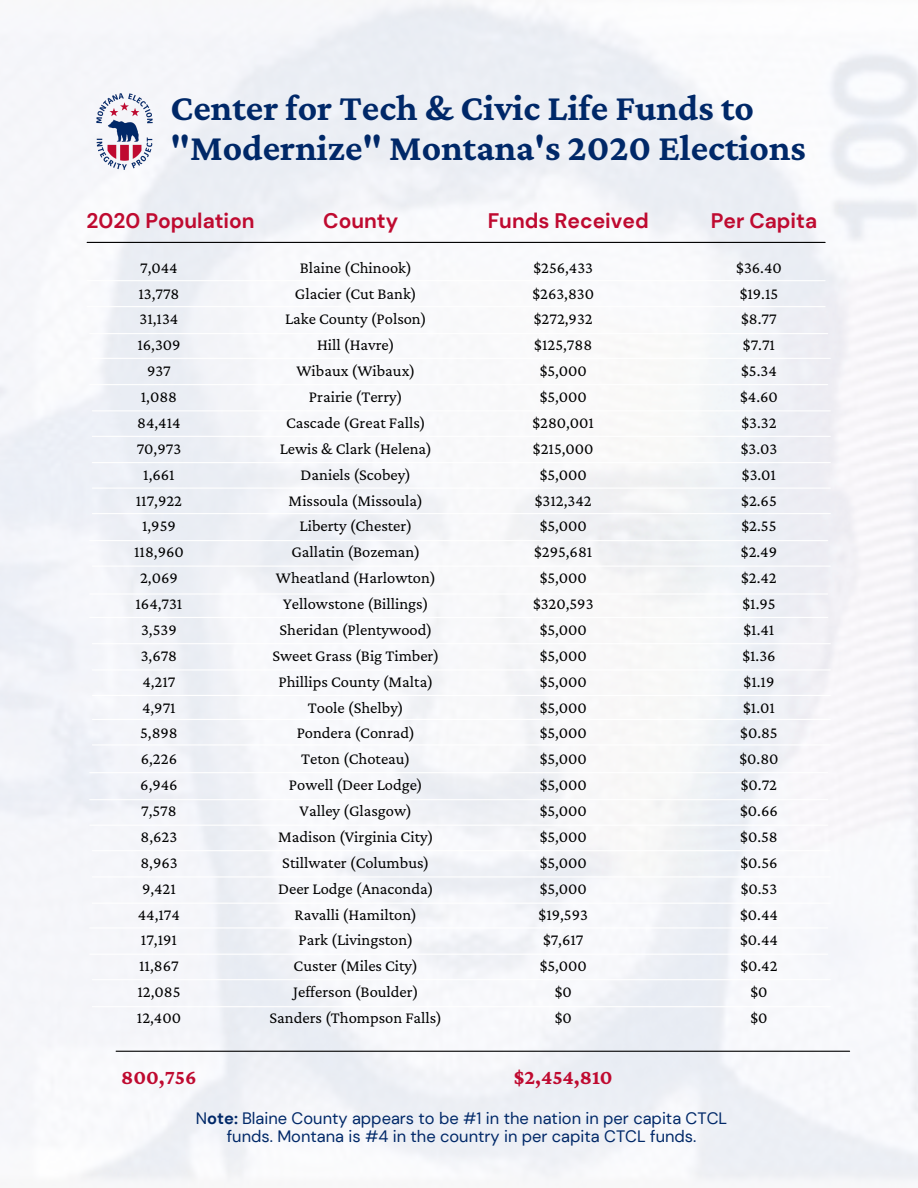
<style>
.page{position:relative;width:918px;height:1188px;background:#fff}
.page>*{position:absolute;margin:0;border:0;box-sizing:border-box;transform-origin:0 0}
.t1{font:700 37.5px/40.5px "Crimson Pro";color:#002868}
.t2{font:700 21px "DM Sans";color:#bf0a30}
.t3{font:700 21px "Crimson Pro";color:#bf0a30}
.t4{font:16.5px "Crimson Pro";color:#000}
.t5{font:16.5px/18px "DM Sans";color:#002868;text-align:center}
.s1{font-weight:700}
</style>
<div class="page">
<img style="left:78px;top:85px;width:93px;height:92px">
<hr style="left:87px;top:242px;width:738px;height:1px;background:#000">
<hr style="left:116px;top:1051px;width:734px;height:1px;background:#000">
<p class="t1" style="left:171px;top:87px;width:637px">Center for Tech &amp; Civic Life Funds to "Modernize" Montana's 2020 Elections</p>
<p class="t2" style="left:87px;top:208px;width:170px">2020 Population</p>
<p class="t2" style="left:323px;top:208px;width:77px">County</p>
<p class="t2" style="left:488px;top:208px;width:163px">Funds Received</p>
<p class="t2" style="left:711px;top:208px;width:108px">Per Capita</p>
<p class="t4" style="left:140px;top:258px;width:39px">7,044</p>
<p class="t4" style="left:138px;top:284px;width:43px">13,778</p>
<p class="t4" style="left:140px;top:310px;width:40px">31,134</p>
<p class="t4" style="left:137px;top:335px;width:45px">16,309</p>
<p class="t4" style="left:147px;top:361px;width:25px">937</p>
<p class="t4" style="left:141px;top:387px;width:38px">1,088</p>
<p class="t4" style="left:137px;top:413px;width:45px">84,414</p>
<p class="t4" style="left:137px;top:439px;width:46px">70,973</p>
<p class="t4" style="left:143px;top:465px;width:33px">1,661</p>
<p class="t4" style="left:136px;top:491px;width:48px">117,922</p>
<p class="t4" style="left:142px;top:517px;width:35px">1,959</p>
<p class="t4" style="left:134px;top:542px;width:51px">118,960</p>
<p class="t4" style="left:140px;top:568px;width:39px">2,069</p>
<p class="t4" style="left:135px;top:594px;width:48px">164,731</p>
<p class="t4" style="left:141px;top:620px;width:37px">3,539</p>
<p class="t4" style="left:141px;top:646px;width:38px">3,678</p>
<p class="t4" style="left:142px;top:672px;width:35px">4,217</p>
<p class="t4" style="left:142px;top:698px;width:35px">4,971</p>
<p class="t4" style="left:140px;top:724px;width:39px">5,898</p>
<p class="t4" style="left:141px;top:749px;width:38px">6,226</p>
<p class="t4" style="left:140px;top:775px;width:39px">6,946</p>
<p class="t4" style="left:141px;top:801px;width:37px">7,578</p>
<p class="t4" style="left:141px;top:827px;width:38px">8,623</p>
<p class="t4" style="left:140px;top:853px;width:39px">8,963</p>
<p class="t4" style="left:142px;top:879px;width:35px">9,421</p>
<p class="t4" style="left:138px;top:905px;width:44px">44,174</p>
<p class="t4" style="left:141px;top:931px;width:38px">17,191</p>
<p class="t4" style="left:139px;top:956px;width:41px">11,867</p>
<p class="t4" style="left:137px;top:982px;width:45px">12,085</p>
<p class="t4" style="left:137px;top:1008px;width:46px">12,400</p>
<p class="t4" style="left:300px;top:258px;width:114px">Blaine (Chinook)</p>
<p class="t4" style="left:295px;top:284px;width:123px">Glacier (Cut Bank)</p>
<p class="t4" style="left:285px;top:310px;width:143px">Lake County (Polson)</p>
<p class="t4" style="left:317px;top:335px;width:79px">Hill (Havre)</p>
<p class="t4" style="left:296px;top:361px;width:120px">Wibaux (Wibaux)</p>
<p class="t4" style="left:309px;top:387px;width:95px">Prairie (Terry)</p>
<p class="t4" style="left:286px;top:413px;width:141px">Cascade (Great Falls)</p>
<p class="t4" style="left:280px;top:439px;width:154px">Lewis &amp; Clark (Helena)</p>
<p class="t4" style="left:301px;top:465px;width:112px">Daniels (Scobey)</p>
<p class="t4" style="left:289px;top:491px;width:136px">Missoula (Missoula)</p>
<p class="t4" style="left:299px;top:517px;width:114px">Liberty (Chester)</p>
<p class="t4" style="left:291px;top:542px;width:130px">Gallatin (Bozeman)</p>
<p class="t4" style="left:276px;top:568px;width:161px">Wheatland (Harlowton)</p>
<p class="t4" style="left:283px;top:594px;width:147px">Yellowstone (Billings)</p>
<p class="t4" style="left:279px;top:620px;width:154px">Sheridan (Plentywood)</p>
<p class="t4" style="left:272px;top:646px;width:168px">Sweet Grass (Big Timber)</p>
<p class="t4" style="left:279px;top:672px;width:156px">Phillips County (Malta)</p>
<p class="t4" style="left:308px;top:698px;width:97px">Toole (Shelby)</p>
<p class="t4" style="left:297px;top:724px;width:120px">Pondera (Conrad)</p>
<p class="t4" style="left:301px;top:749px;width:111px">Teton (Choteau)</p>
<p class="t4" style="left:289px;top:775px;width:135px">Powell (Deer Lodge)</p>
<p class="t4" style="left:300px;top:801px;width:114px">Valley (Glasgow)</p>
<p class="t4" style="left:278px;top:827px;width:157px">Madison (Virginia City)</p>
<p class="t4" style="left:282px;top:853px;width:149px">Stillwater (Columbus)</p>
<p class="t4" style="left:278px;top:879px;width:157px">Deer Lodge (Anaconda)</p>
<p class="t4" style="left:295px;top:905px;width:124px">Ravalli (Hamilton)</p>
<p class="t4" style="left:299px;top:931px;width:116px">Park (Livingston)</p>
<p class="t4" style="left:294px;top:956px;width:126px">Custer (Miles City)</p>
<p class="t4" style="left:293px;top:982px;width:127px">Jefferson (Boulder)</p>
<p class="t4" style="left:270px;top:1008px;width:174px">Sanders (Thompson Falls)</p>
<p class="t4" style="left:534px;top:258px;width:61px">$256,433</p>
<p class="t4" style="left:533px;top:284px;width:63px">$263,830</p>
<p class="t4" style="left:534px;top:310px;width:60px">$272,932</p>
<p class="t4" style="left:534px;top:335px;width:59px">$125,788</p>
<p class="t4" style="left:540px;top:361px;width:49px">$5,000</p>
<p class="t4" style="left:540px;top:387px;width:49px">$5,000</p>
<p class="t4" style="left:532px;top:413px;width:63px">$280,001</p>
<p class="t4" style="left:533px;top:439px;width:62px">$215,000</p>
<p class="t4" style="left:540px;top:465px;width:49px">$5,000</p>
<p class="t4" style="left:535px;top:491px;width:58px">$312,342</p>
<p class="t4" style="left:540px;top:517px;width:49px">$5,000</p>
<p class="t4" style="left:534px;top:542px;width:60px">$295,681</p>
<p class="t4" style="left:540px;top:568px;width:49px">$5,000</p>
<p class="t4" style="left:533px;top:594px;width:62px">$320,593</p>
<p class="t4" style="left:540px;top:620px;width:49px">$5,000</p>
<p class="t4" style="left:540px;top:646px;width:49px">$5,000</p>
<p class="t4" style="left:540px;top:672px;width:49px">$5,000</p>
<p class="t4" style="left:540px;top:698px;width:49px">$5,000</p>
<p class="t4" style="left:540px;top:724px;width:49px">$5,000</p>
<p class="t4" style="left:540px;top:749px;width:49px">$5,000</p>
<p class="t4" style="left:540px;top:775px;width:49px">$5,000</p>
<p class="t4" style="left:540px;top:801px;width:49px">$5,000</p>
<p class="t4" style="left:540px;top:827px;width:49px">$5,000</p>
<p class="t4" style="left:540px;top:853px;width:49px">$5,000</p>
<p class="t4" style="left:540px;top:879px;width:49px">$5,000</p>
<p class="t4" style="left:539px;top:905px;width:51px">$19,593</p>
<p class="t4" style="left:543px;top:931px;width:42px">$7,617</p>
<p class="t4" style="left:540px;top:956px;width:49px">$5,000</p>
<p class="t4" style="left:555px;top:982px;width:19px">$0</p>
<p class="t4" style="left:555px;top:1008px;width:19px">$0</p>
<p class="t4" style="left:736px;top:258px;width:47px">$36.40</p>
<p class="t4" style="left:740px;top:284px;width:40px">$19.15</p>
<p class="t4" style="left:741px;top:310px;width:37px">$8.77</p>
<p class="t4" style="left:743px;top:335px;width:34px">$7.71</p>
<p class="t4" style="left:741px;top:361px;width:37px">$5.34</p>
<p class="t4" style="left:740px;top:387px;width:39px">$4.60</p>
<p class="t4" style="left:742px;top:413px;width:36px">$3.32</p>
<p class="t4" style="left:741px;top:439px;width:38px">$3.03</p>
<p class="t4" style="left:742px;top:465px;width:36px">$3.01</p>
<p class="t4" style="left:741px;top:491px;width:37px">$2.65</p>
<p class="t4" style="left:742px;top:517px;width:36px">$2.55</p>
<p class="t4" style="left:741px;top:542px;width:38px">$2.49</p>
<p class="t4" style="left:741px;top:568px;width:37px">$2.42</p>
<p class="t4" style="left:742px;top:594px;width:35px">$1.95</p>
<p class="t4" style="left:744px;top:620px;width:32px">$1.41</p>
<p class="t4" style="left:742px;top:646px;width:35px">$1.36</p>
<p class="t4" style="left:744px;top:672px;width:32px">$1.19</p>
<p class="t4" style="left:743px;top:698px;width:33px">$1.01</p>
<p class="t4" style="left:740px;top:724px;width:39px">$0.85</p>
<p class="t4" style="left:740px;top:749px;width:40px">$0.80</p>
<p class="t4" style="left:741px;top:775px;width:38px">$0.72</p>
<p class="t4" style="left:740px;top:801px;width:39px">$0.66</p>
<p class="t4" style="left:740px;top:827px;width:39px">$0.58</p>
<p class="t4" style="left:741px;top:853px;width:38px">$0.56</p>
<p class="t4" style="left:741px;top:879px;width:38px">$0.53</p>
<p class="t4" style="left:740px;top:905px;width:39px">$0.44</p>
<p class="t4" style="left:740px;top:931px;width:39px">$0.44</p>
<p class="t4" style="left:740px;top:956px;width:39px">$0.42</p>
<p class="t4" style="left:751px;top:982px;width:19px">$0</p>
<p class="t4" style="left:751px;top:1008px;width:19px">$0</p>
<p class="t3" style="left:121px;top:1065px;width:77px">800,756</p>
<p class="t3" style="left:514px;top:1065px;width:100px">$2,454,810</p>
<p class="t5" style="left:196px;top:1109px;width:533px">N<span class="s1">ote:</span> Blaine County appears to be #1 in the nation in per capita CTCL funds. Montana is #4 in the country in per capita CTCL funds.</p>
</div>
